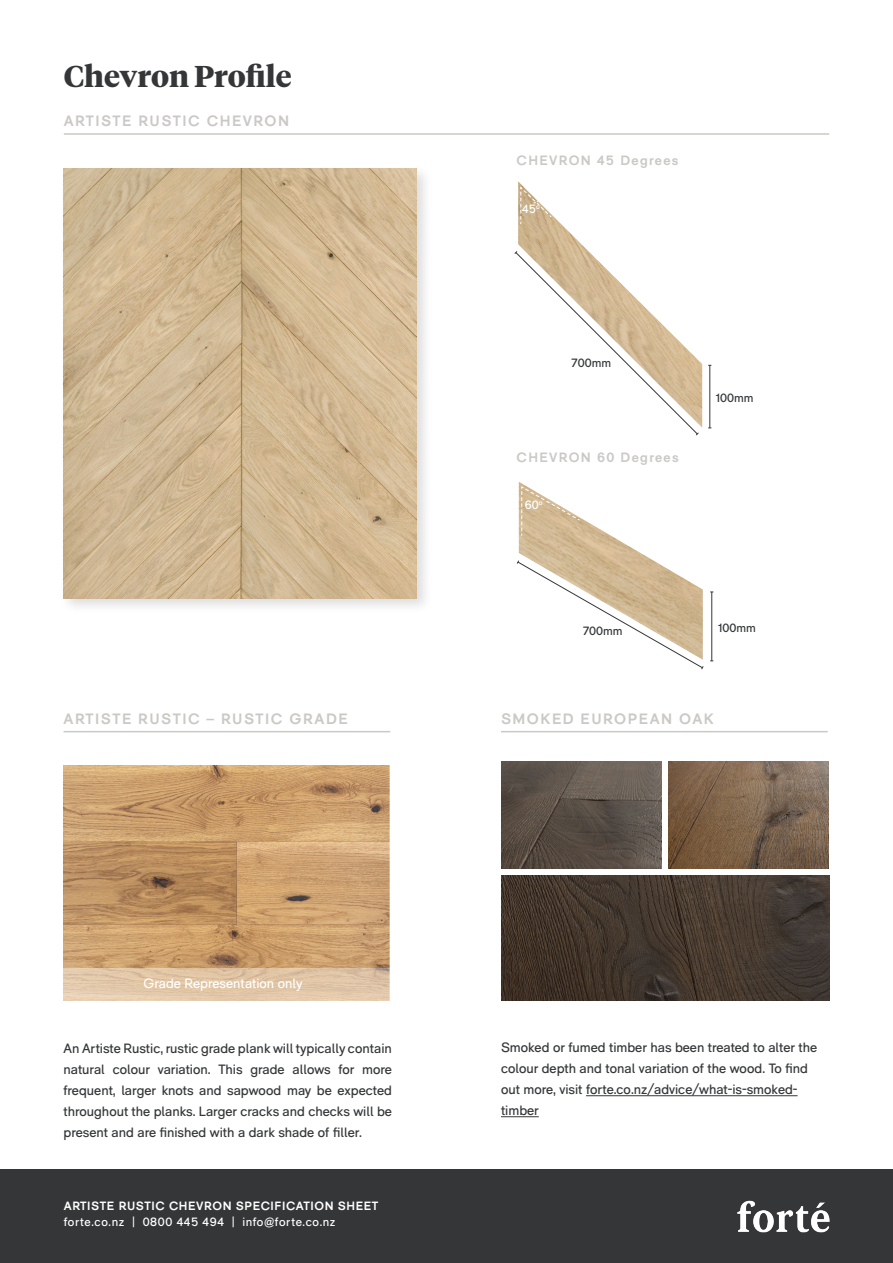
<style>
.page{position:relative;width:893px;height:1263px;background:#fff}
.page>*{position:absolute;margin:0;border:0;box-sizing:border-box;transform-origin:0 0}
.t1{font:700 30px "Tiempos Headline";color:#343638}
.t2{font:700 15px "RM Pro";letter-spacing:.1em;color:#cbc9c5}
.t3{font:13.5px/21px "RM Pro";color:#343638;text-align:justify}
.t4{font:700 13.5px "RM Pro";letter-spacing:.1em;color:#cbc9c5}
.t5{font:13.5px "RM Pro";color:#fff}
.t6{font:12px "RM Pro";letter-spacing:.05em;color:#fff}
.t7{font:700 12px "RM Pro";letter-spacing:.05em;color:#fff}
.t8{font:12px "RM Pro";color:#343638}
</style>
<div class="page">
<div style="left:0;top:1169px;width:893px;height:94px;background:#343638"></div>
<img style="left:737px;top:1200px;width:92px;height:33px">
<div style="left:60px;top:165px;width:373px;height:449px;background:#231f20;opacity:.15"></div>
<img style="left:64px;top:169px;width:353px;height:429px">
<hr style="left:64px;top:133px;width:765px;height:2px;background:#cbc9c5">
<img style="left:518px;top:181px;width:184px;height:247px">
<svg style="left:514px;top:250px;width:185px;height:186px"></svg>
<hr style="left:709px;top:365px;width:1px;height:63px;background:#343638">
<img style="left:519px;top:482px;width:133px;height:78px">
<hr style="left:711px;top:592px;width:1px;height:69px;background:#343638">
<svg style="left:516px;top:560px;width:188px;height:110px"></svg>
<svg style="left:520px;top:186px;width:32px;height:38px"></svg>
<svg style="left:521px;top:482px;width:59px;height:54px"></svg>
<img style="left:501px;top:762px;width:160px;height:107px">
<img style="left:669px;top:762px;width:160px;height:107px">
<img style="left:501px;top:875px;width:328px;height:126px">
<hr style="left:64px;top:731px;width:326px;height:1px;background:#cbc9c5">
<img style="left:64px;top:766px;width:326px;height:202px">
<svg style="left:64px;top:968px;width:326px;height:33px;background:#e1c6a8"></svg>
<hr style="left:501px;top:731px;width:327px;height:1px;background:#cbc9c5">
<hr style="left:586px;top:1095px;width:212px;height:1px;background:#343638">
<hr style="left:501px;top:1116px;width:38px;height:1px;background:#343638">
<p class="t1" style="left:64px;top:56px;width:229px">Chevron Profile</p>
<p class="t2" style="left:64px;top:112px;width:227px">ARTISTE RUSTIC CHEVRON</p>
<p class="t2" style="left:64px;top:710px;width:286px">ARTISTE RUSTIC – RUSTIC GRADE</p>
<p class="t5" style="left:144px;top:975px;width:160px">Grade Representation only</p>
<p class="t3" style="left:64px;top:1038px;width:330px">An Artiste Rustic, rustic grade plank will typically contain natural colour variation. This grade allows for more frequent, larger knots and sapwood may be expected throughout the planks. Larger cracks and checks will be present and are finished with a dark shade of filler.</p>
<p class="t7" style="left:64px;top:1198px;width:316px">ARTISTE RUSTIC CHEVRON SPECIFICATION SHEET</p>
<p class="t6" style="left:64px;top:1215px;width:273px">forte.co.nz | 0800 445 494 | info@forte.co.nz</p>
<p class="t4" style="left:517px;top:152px;width:163px">CHEVRON 45 Degrees</p>
<p class="t6" style="left:522px;top:202px;width:19px">45<sup>o</sup></p>
<p class="t8" style="left:571px;top:355px;width:41px">700mm</p>
<p class="t4" style="left:517px;top:449px;width:163px">CHEVRON 60 Degrees</p>
<p class="t6" style="left:525px;top:498px;width:19px">60<sup>o</sup></p>
<p class="t8" style="left:716px;top:391px;width:39px">100mm</p>
<p class="t8" style="left:583px;top:624px;width:41px">700mm</p>
<p class="t8" style="left:718px;top:620px;width:39px">100mm</p>
<p class="t2" style="left:501px;top:710px;width:214px">SMOKED EUROPEAN OAK</p>
<p class="t3" style="left:501px;top:1037px;width:318px;text-align:left">Smoked or fumed timber has been treated to alter the colour depth and tonal variation of the wood. To find out more, visit forte.co.nz/advice/what-is-smoked&shy;timber</p>
</div>
